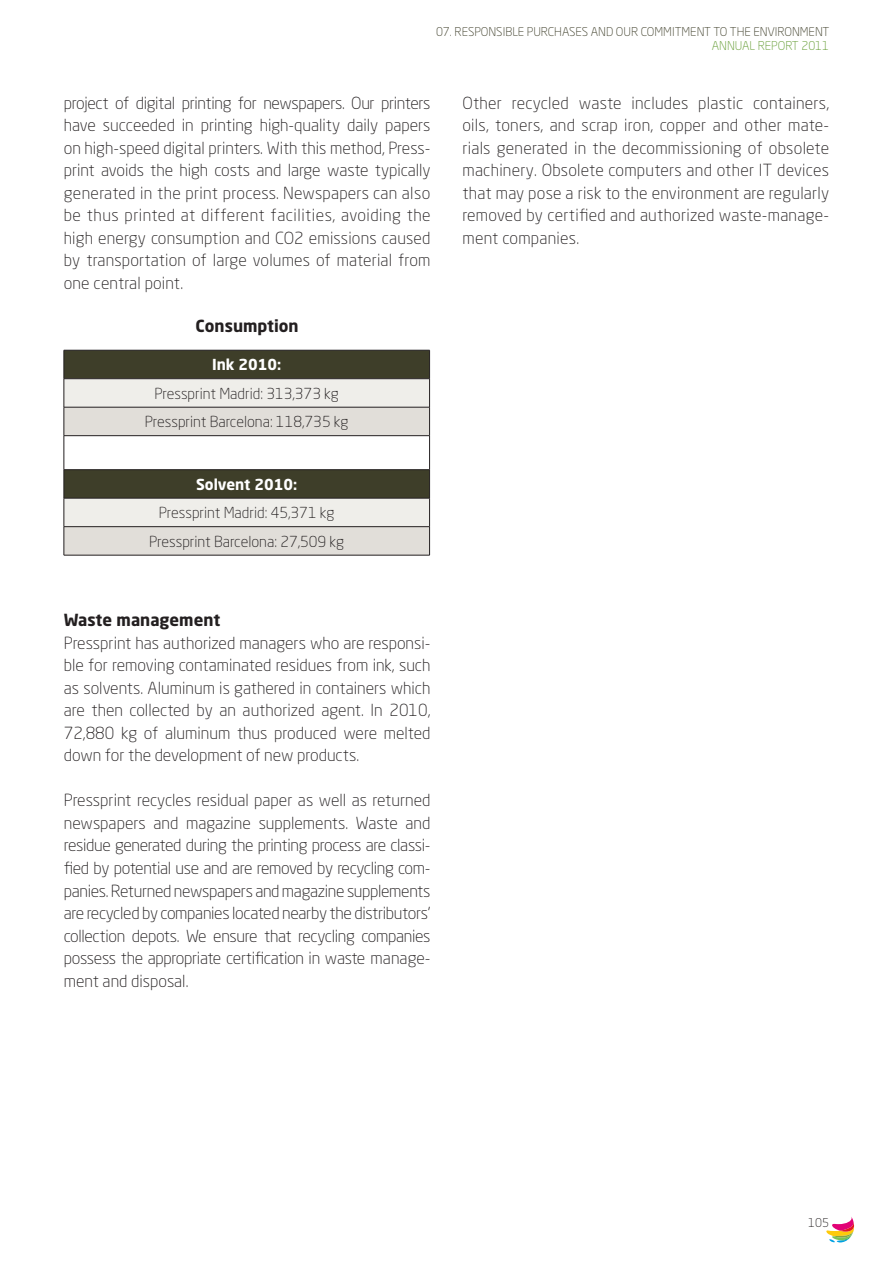
<style>
.page{position:relative;width:893px;height:1263px;background:#fff}
.page>*{position:absolute;margin:0;border:0;box-sizing:border-box;transform-origin:0 0}
.t1{font:300 16.5px/22.5px "Neo Sans Pro";color:#231f20;text-align:justify}
.t2{font:700 16.5px "Neo Sans Pro";color:#231f20}
.t3{font:300 15px/28.5px "Neo Sans Pro";color:#231f20;text-align:center}
.t4{font:700 15px "Neo Sans Pro";color:#fff}
.t5{font:300 12px "Neo Sans Pro";letter-spacing:.265em;color:#3e3e29}
.t6{font:300 12px "Neo Sans Pro";color:#629b31}
.t7{font:300 12px "Neo Sans Pro";color:#231f20}
</style>
<div class="page">
<svg style="left:826px;top:1217px;width:28px;height:26px"></svg>
<div style="left:65px;top:351px;width:364px;height:27px;background:#3e3e29"></div>
<svg style="left:65px;top:379px;width:364px;height:28px;background:#ebeae6"></svg>
<svg style="left:65px;top:408px;width:364px;height:147px"></svg>
<hr style="left:64px;top:350px;width:366px;height:1px;background:#231f20">
<hr style="left:64px;top:378px;width:366px;height:1px;background:#231f20">
<hr style="left:64px;top:407px;width:366px;height:1px;background:#231f20">
<hr style="left:64px;top:435px;width:366px;height:1px;background:#231f20">
<hr style="left:64px;top:469px;width:366px;height:1px;background:#231f20">
<hr style="left:64px;top:498px;width:366px;height:1px;background:#231f20">
<hr style="left:64px;top:526px;width:366px;height:1px;background:#231f20">
<hr style="left:64px;top:555px;width:366px;height:1px;background:#231f20">
<svg style="left:64px;top:350px;width:1px;height:86px"></svg>
<hr style="left:64px;top:436px;width:1px;height:34px;background:#231f20">
<svg style="left:64px;top:470px;width:1px;height:85px"></svg>
<svg style="left:429px;top:350px;width:1px;height:86px"></svg>
<hr style="left:429px;top:436px;width:1px;height:34px;background:#231f20">
<svg style="left:429px;top:470px;width:1px;height:85px"></svg>
<p class="t5" style="left:436px;top:24px;width:140px">07. Responsible purchases</p>
<p class="t5" style="left:591px;top:24px;width:240px">and our commitment to the environment</p>
<p class="t6" style="left:712px;top:38px;width:9px">ANNUAL</p>
<p class="t6" style="left:758px;top:38px;width:73px">REPORT 2011</p>
<p class="t1" style="left:64px;top:91px;width:368px">project of digital printing for newspapers. Our printers have succeeded in printing high-quality daily papers on high-speed digital printers. With this method, Press&shy;print avoids the high costs and large waste typically generated in the print process. Newspapers can also be thus printed at different facilities, avoiding the high energy consumption and CO2 emissions caused by transportation of large volumes of material from one central point.</p>
<p class="t2" style="left:196px;top:315px;width:105px">Consumption</p>
<p class="t4" style="left:212px;top:355px;width:71px">Ink 2010:</p>
<p class="t3" style="left:145px;top:379px;width:205px">Pressprint Madrid: 313,373 kg<br>Pressprint Barcelona: 118,735 kg</p>
<p class="t4" style="left:196px;top:474px;width:103px">Solvent 2010:</p>
<p class="t3" style="left:149px;top:498px;width:197px">Pressprint Madrid: 45,371 kg<br>Pressprint Barcelona: 27,509 kg</p>
<p class="t2" style="left:64px;top:610px;width:158px">Waste management</p>
<p class="t1" style="left:64px;top:631px;width:368px">Pressprint has authorized managers who are responsi&shy;ble for removing contaminated residues from ink, such as solvents. Aluminum is gathered in containers which are then collected by an authorized agent. I n 2010, 72,880 kg of aluminum thus produced were melted down for the development of new products.</p>
<p class="t1" style="left:64px;top:789px;width:368px">Pressprint recycles residual paper as well as returned newspapers and magazine supplements. Waste and residue generated during the printing process are classi&shy;fied by potential use and are removed by recycling com&shy;panies. Returned newspapers and magazine supplements are recycled by companies located nearby the distributors’ collection depots. We ensure that recycling companies possess the appropriate certification in waste manage&shy;ment and disposal.</p>
<p class="t1" style="left:462px;top:92px;width:368px">Other recycled waste includes plastic containers, oils, toners, and scrap iron, copper and other mate&shy;rials generated in the decommissioning of obsolete machinery. Obsolete computers and other IT devices that may pose a risk to the environment are regularly removed by certified and authorized waste-manage&shy;ment companies.</p>
<p class="t7" style="left:808px;top:1215px;width:22px">105</p>
</div>
